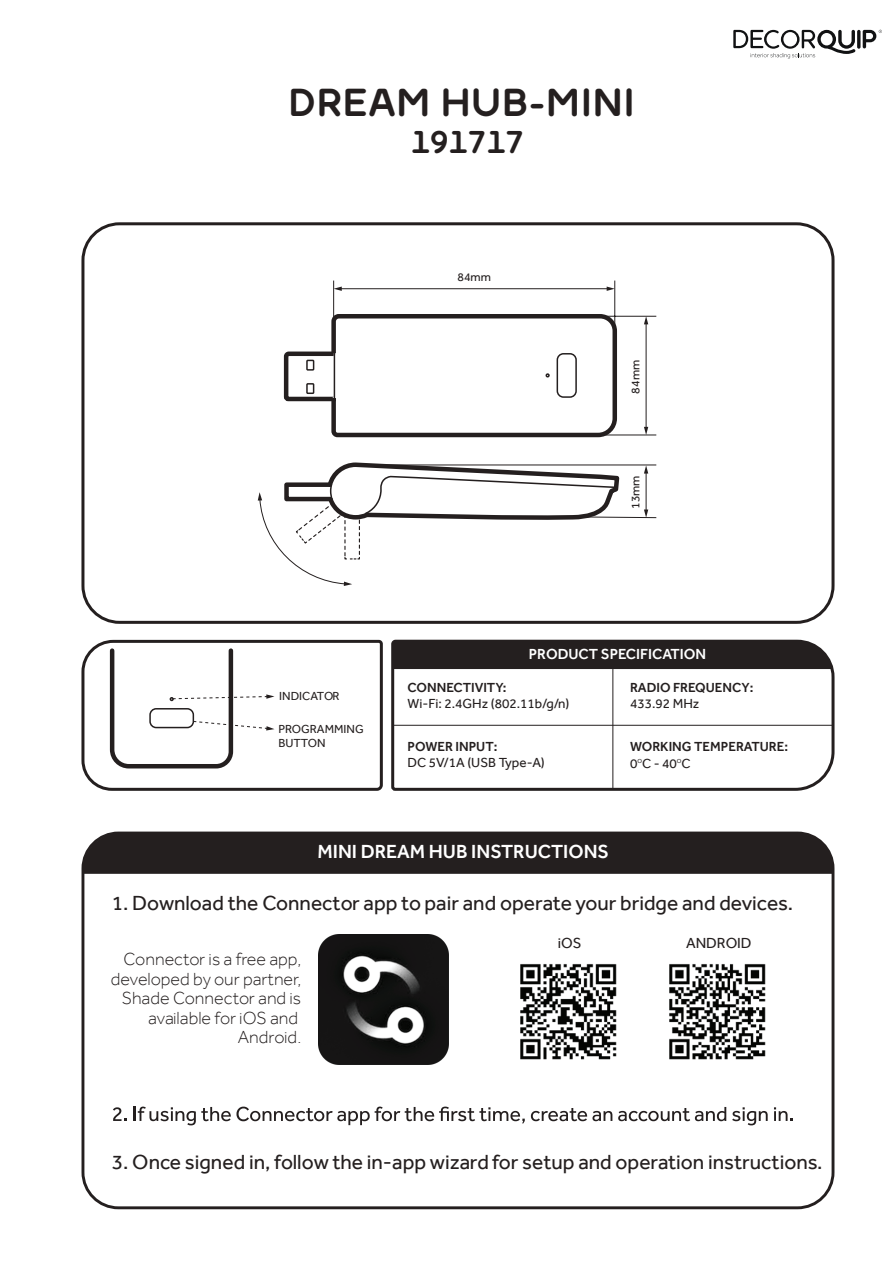
<style>
.page{position:relative;width:893px;height:1263px;background:#fff}
.page>*{position:absolute;margin:0;border:0;box-sizing:border-box;transform-origin:0 0}
.t1{font:700 39px "Ultima Pro";color:#241f1f}
.t2{font:700 31.5px "Ultima Pro";color:#241f1f}
.t3{font:21px "Effra";color:#241f1f}
.t4{font:500 19.5px "Effra";color:#fff}
.t5{font:300 18px/19.5px "Effra";color:#241f1f;text-align:right}
.t6{font:500 15px "Effra";color:#fff}
.t7{font:15px "Effra";color:#241f1f}
.t8{font:500 13.5px "Effra";color:#241f1f}
.t9{font:13.5px "Effra";color:#241f1f}
.t10{font:12px/14.4px "Effra";color:#241f1f}
.t11{font:6px "Effra";color:#241f1f}
</style>
<div class="page">
<div style="left:81px;top:222px;width:753px;height:402px;border:3px solid #241f1f;border-radius:37px"></div>
<div style="left:82px;top:831px;width:752px;height:378px;border:3px solid #241f1f;border-radius:35px"></div>
<hr style="left:340px;top:288px;width:268px;height:1px;background:#241f1f">
<svg style="left:334px;top:287px;width:8px;height:4px"></svg>
<svg style="left:607px;top:287px;width:7px;height:4px"></svg>
<hr style="left:333px;top:281px;width:1px;height:40px;background:#241f1f">
<hr style="left:614px;top:281px;width:1px;height:52px;background:#241f1f">
<svg style="left:258px;top:312px;width:399px;height:274px"></svg>
<svg style="left:81px;top:639px;width:302px;height:152px"></svg>
<svg style="left:108px;top:646px;width:166px;height:125px"></svg>
<svg style="left:391px;top:641px;width:444px;height:150px"></svg>
<hr style="left:612px;top:669px;width:1px;height:120px;background:#241f1f">
<div style="left:392px;top:639px;width:441px;height:30px;background:#241f1f"></div>
<hr style="left:393px;top:725px;width:440px;height:1px;background:#241f1f">
<div style="left:83px;top:833px;width:752px;height:41px;background:#241f1f"></div>
<svg style="left:113px;top:1107px;width:14px;height:14px"></svg>
<svg style="left:134px;top:1106px;width:391px;height:19px"></svg>
<svg style="left:531px;top:1108px;width:81px;height:13px"></svg>
<svg style="left:618px;top:1107px;width:108px;height:14px"></svg>
<svg style="left:732px;top:1107px;width:36px;height:18px"></svg>
<svg style="left:774px;top:1107px;width:19px;height:14px"></svg>
<img style="left:319px;top:935px;width:129px;height:129px">
<img style="left:520px;top:964px;width:97px;height:96px">
<img style="left:669px;top:964px;width:97px;height:96px">
<svg style="left:733px;top:30px;width:122px;height:28px"></svg>
<hr style="left:857px;top:30px;width:3px;height:19px;background:#111213;border-radius:2px">
<svg style="left:863px;top:30px;width:18px;height:18px"></svg>
<h1 class="t1" style="left:288px;top:78px;width:348px">DREAM HUB-MINI</h1>
<h2 class="t2" style="left:411px;top:123px;width:115px">191717</h2>
<p class="t10" style="left:457px;top:269px;width:35px">84mm</p>
<p class="t10" style="left:628px;top:393px;width:35px;rotate:-90deg">84mm</p>
<p class="t10" style="left:628px;top:509px;width:35px;rotate:-90deg">13mm</p>
<p class="t10" style="left:279px;top:689px;width:62px">INDICATOR</p>
<p class="t10" style="left:278px;top:721px;width:87px">PROGRAMMING<br>BUTTON</p>
<p class="t6" style="left:529px;top:645px;width:179px">PRODUCT SPECIFICATION</p>
<p class="t8" style="left:408px;top:680px;width:100px">CONNECTIVITY:</p>
<p class="t9" style="left:408px;top:696px;width:163px">Wi-Fi: 2.4GHz (802.11b/g/n)</p>
<p class="t8" style="left:408px;top:739px;width:91px">POWER INPUT:</p>
<p class="t9" style="left:408px;top:755px;width:139px">DC 5V/1A (USB Type-A)</p>
<p class="t8" style="left:630px;top:680px;width:125px">RADIO FREQUENCY:</p>
<p class="t9" style="left:630px;top:696px;width:71px">433.92 MHz</p>
<p class="t8" style="left:630px;top:739px;width:160px">WORKING TEMPERATURE:</p>
<p class="t9" style="left:630px;top:755px;width:62px">0 C - 40 C</p>
<p class="t11" style="left:637px;top:757px;width:6px">O</p>
<p class="t11" style="left:677px;top:757px;width:6px">O</p>
<p class="t4" style="left:317px;top:840px;width:293px">MINI DREAM HUB INSTRUCTIONS</p>
<p class="t3" style="left:112px;top:890px;width:683px">1. Download the Connector app to pair and operate your bridge and devices.</p>
<p class="t5" style="left:111px;top:949px;width:192px">Connector is a free app, developed by our partner,<br>Shade Connector and is available for iOS and<br>Android.</p>
<p class="t7" style="left:558px;top:934px;width:25px">iOS</p>
<p class="t7" style="left:686px;top:934px;width:67px">ANDROID</p>
<p class="t3" style="left:112px;top:1149px;width:712px">3. Once signed in, follow the in-app wizard for setup and operation instructions.</p>
</div>
